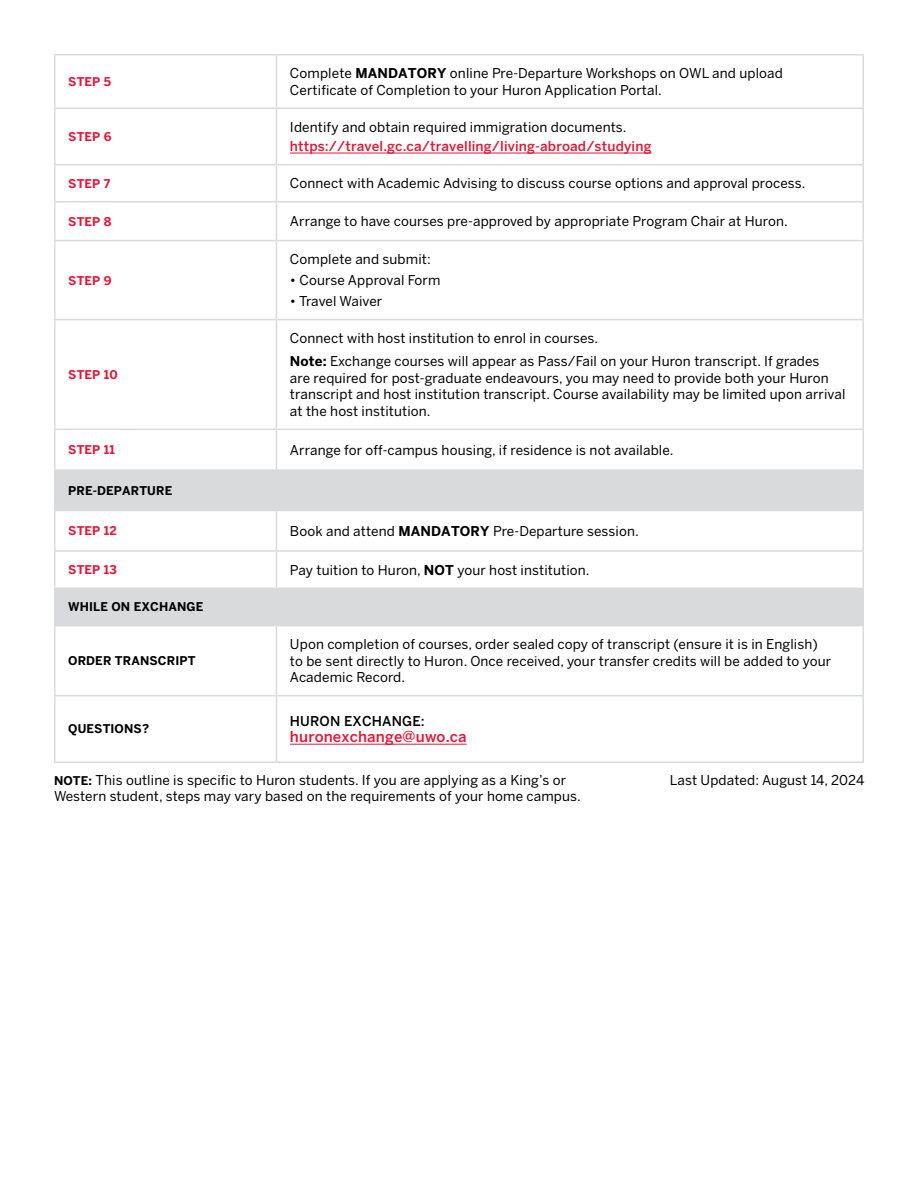
<style>
.page{position:relative;width:918px;height:1188px;background:#fff}
.page>*{position:absolute;margin:0;border:0;box-sizing:border-box;transform-origin:0 0}
.t1{font:500 15px "Benton Sans";letter-spacing:.01em;color:#e31838}
.t2{font:13.5px/16.5px "Benton Sans";letter-spacing:.01em;color:#000}
.t3{font:500 13.5px "Benton Sans";letter-spacing:.01em;color:#e31838}
.t4{font:500 13.5px "Benton Sans";letter-spacing:.01em;color:#000}
.t5{font:700 12px "Benton Sans";letter-spacing:.01em;color:#000}
.t6{font:700 12px "Benton Sans";letter-spacing:.01em;color:#e31838}
.s1{font-weight:700}
.s2{font-weight:700;font-size:12px}
</style>
<div class="page">
<svg style="left:56px;top:471px;width:806px;height:154px;fill:#d9dadc"></svg>
<hr style="left:54px;top:55px;width:2px;height:52px;background:#d9dadc">
<hr style="left:276px;top:55px;width:1px;height:52px;background:#d9dadc">
<hr style="left:862px;top:55px;width:2px;height:52px;background:#d9dadc">
<hr style="left:54px;top:109px;width:2px;height:55px;background:#d9dadc">
<hr style="left:276px;top:109px;width:1px;height:55px;background:#d9dadc">
<hr style="left:862px;top:109px;width:2px;height:55px;background:#d9dadc">
<hr style="left:54px;top:165px;width:2px;height:36px;background:#d9dadc">
<hr style="left:276px;top:165px;width:1px;height:36px;background:#d9dadc">
<hr style="left:862px;top:165px;width:2px;height:36px;background:#d9dadc">
<hr style="left:54px;top:201px;width:222px;height:1px;background:#d9dadc">
<hr style="left:54px;top:202px;width:2px;height:38px;background:#d9dadc">
<hr style="left:276px;top:201px;width:588px;height:1px;background:#d9dadc">
<hr style="left:276px;top:202px;width:1px;height:38px;background:#d9dadc">
<hr style="left:862px;top:202px;width:2px;height:38px;background:#d9dadc">
<hr style="left:54px;top:240px;width:222px;height:1px;background:#d9dadc">
<hr style="left:54px;top:241px;width:2px;height:78px;background:#d9dadc">
<hr style="left:276px;top:240px;width:588px;height:1px;background:#d9dadc">
<hr style="left:276px;top:241px;width:1px;height:78px;background:#d9dadc">
<hr style="left:862px;top:241px;width:2px;height:78px;background:#d9dadc">
<hr style="left:54px;top:319px;width:222px;height:1px;background:#d9dadc">
<hr style="left:54px;top:320px;width:2px;height:109px;background:#d9dadc">
<hr style="left:276px;top:319px;width:588px;height:1px;background:#d9dadc">
<hr style="left:276px;top:320px;width:1px;height:109px;background:#d9dadc">
<hr style="left:862px;top:320px;width:2px;height:109px;background:#d9dadc">
<hr style="left:54px;top:429px;width:222px;height:1px;background:#d9dadc">
<hr style="left:54px;top:430px;width:2px;height:39px;background:#d9dadc">
<hr style="left:276px;top:429px;width:588px;height:1px;background:#d9dadc">
<hr style="left:276px;top:430px;width:1px;height:39px;background:#d9dadc">
<hr style="left:862px;top:430px;width:2px;height:39px;background:#d9dadc">
<hr style="left:54px;top:469px;width:222px;height:2px;background:#d9dadc">
<hr style="left:54px;top:471px;width:2px;height:39px;background:#d9dadc">
<hr style="left:276px;top:469px;width:588px;height:2px;background:#d9dadc">
<hr style="left:276px;top:471px;width:1px;height:39px;background:#d9dadc">
<hr style="left:862px;top:471px;width:2px;height:39px;background:#d9dadc">
<hr style="left:54px;top:510px;width:222px;height:1px;background:#d9dadc">
<hr style="left:54px;top:511px;width:2px;height:39px;background:#d9dadc">
<hr style="left:276px;top:510px;width:588px;height:1px;background:#d9dadc">
<hr style="left:276px;top:511px;width:1px;height:39px;background:#d9dadc">
<hr style="left:862px;top:511px;width:2px;height:39px;background:#d9dadc">
<hr style="left:54px;top:550px;width:222px;height:2px;background:#d9dadc">
<hr style="left:54px;top:552px;width:2px;height:36px;background:#d9dadc">
<hr style="left:276px;top:550px;width:588px;height:2px;background:#d9dadc">
<hr style="left:276px;top:552px;width:1px;height:36px;background:#d9dadc">
<hr style="left:862px;top:552px;width:2px;height:36px;background:#d9dadc">
<hr style="left:54px;top:588px;width:222px;height:1px;background:#d9dadc">
<hr style="left:54px;top:589px;width:2px;height:36px;background:#d9dadc">
<hr style="left:276px;top:588px;width:588px;height:1px;background:#d9dadc">
<hr style="left:276px;top:589px;width:1px;height:36px;background:#d9dadc">
<hr style="left:862px;top:589px;width:2px;height:36px;background:#d9dadc">
<hr style="left:54px;top:625px;width:222px;height:1px;background:#d9dadc">
<hr style="left:54px;top:626px;width:2px;height:69px;background:#d9dadc">
<hr style="left:276px;top:625px;width:588px;height:1px;background:#d9dadc">
<hr style="left:276px;top:626px;width:1px;height:69px;background:#d9dadc">
<hr style="left:862px;top:626px;width:2px;height:69px;background:#d9dadc">
<hr style="left:54px;top:695px;width:222px;height:1px;background:#d9dadc">
<hr style="left:54px;top:696px;width:2px;height:65px;background:#d9dadc">
<hr style="left:276px;top:695px;width:588px;height:1px;background:#d9dadc">
<hr style="left:276px;top:696px;width:1px;height:65px;background:#d9dadc">
<hr style="left:862px;top:696px;width:2px;height:65px;background:#d9dadc">
<hr style="left:54px;top:761px;width:222px;height:2px;background:#d9dadc">
<hr style="left:276px;top:761px;width:588px;height:2px;background:#d9dadc">
<hr style="left:54px;top:54px;width:222px;height:2px;background:#d9dadc">
<hr style="left:276px;top:54px;width:588px;height:2px;background:#d9dadc">
<hr style="left:54px;top:107px;width:222px;height:2px;background:#d9dadc">
<hr style="left:276px;top:107px;width:588px;height:2px;background:#d9dadc">
<hr style="left:54px;top:164px;width:222px;height:1px;background:#d9dadc">
<hr style="left:276px;top:164px;width:588px;height:1px;background:#d9dadc">
<hr style="left:290px;top:153px;width:362px;height:1px;background:#e31838">
<hr style="left:290px;top:744px;width:177px;height:1px;background:#e31838">
<p class="t6" style="left:68px;top:74px;width:44px">STEP 5</p>
<p class="t2" style="left:290px;top:65px;width:494px">Complete <span class="s1">MANDATORY</span> online Pre-Departure Workshops on OWL and upload<br>Certificate of Completion to your Huron Application Portal.</p>
<p class="t6" style="left:68px;top:129px;width:45px">STEP 6</p>
<p class="t2" style="left:290px;top:118px;width:338px">Identify and obtain required immigration documents.</p>
<p class="t3" style="left:290px;top:138px;width:363px">https://travel.gc.ca/travelling/living-abroad/studying</p>
<p class="t6" style="left:68px;top:176px;width:44px">STEP 7</p>
<p class="t2" style="left:290px;top:175px;width:517px">Connect with Academic Advising to discuss course options and approval process.</p>
<p class="t6" style="left:68px;top:214px;width:45px">STEP 8</p>
<p class="t2" style="left:290px;top:213px;width:499px">Arrange to have courses pre-approved by appropriate Program Chair at Huron.</p>
<p class="t6" style="left:68px;top:273px;width:45px">STEP 9</p>
<p class="t6" style="left:68px;top:367px;width:51px">STEP 10</p>
<p class="t2" style="left:290px;top:251px;width:142px">Complete and submit:</p>
<p class="t2" style="left:290px;top:272px;width:152px">• Course Approval Form</p>
<p class="t2" style="left:290px;top:293px;width:94px">• Travel Waiver</p>
<p class="t2" style="left:290px;top:326px;width:531px;line-height:23.2px">Connect with host institution to enrol in courses.<br><span class="s1">Note:</span> Exchange courses will appear as Pass/Fail on your Huron transcript. If grades</p>
<p class="t2" style="left:290px;top:370px;width:557px">are required for post-graduate endeavours, you may need to provide both your Huron transcript and host institution transcript. Course availability may be limited upon arrival at the host institution.</p>
<p class="t6" style="left:68px;top:443px;width:48px">STEP 11</p>
<p class="t2" style="left:290px;top:441px;width:385px">Arrange for off-campus housing, if residence is not available.</p>
<p class="t5" style="left:68px;top:483px;width:106px">PRE-DEPARTURE</p>
<p class="t6" style="left:68px;top:524px;width:50px">STEP 12</p>
<p class="t2" style="left:290px;top:522px;width:350px">Book and attend <span class="s1">MANDATORY</span> Pre-Departure session.</p>
<p class="t6" style="left:68px;top:563px;width:50px">STEP 13</p>
<p class="t2" style="left:290px;top:561px;width:301px">Pay tuition to Huron, <span class="s1">NOT</span> your host institution.</p>
<p class="t5" style="left:68px;top:600px;width:137px">WHILE ON EXCHANGE</p>
<p class="t5" style="left:68px;top:654px;width:129px">ORDER TRANSCRIPT</p>
<p class="t2" style="left:290px;top:636px;width:543px">Upon completion of courses, order sealed copy of transcript (ensure it is in English) to be sent directly to Huron. Once received, your transfer credits will be added to your<br>Academic Record.</p>
<p class="t4" style="left:290px;top:713px;width:136px">HURON EXCHANGE:</p>
<p class="t1" style="left:290px;top:728px;width:178px">huronexchange@uwo.ca</p>
<p class="t2" style="left:54px;top:771px;width:514px"><span class="s2">NOTE:</span> This outline is specific to Huron students. If you are applying as a King’s or</p>
<p class="t2" style="left:670px;top:771px;width:196px">Last Updated: August 14, 2024</p>
<p class="t2" style="left:54px;top:788px;width:528px">Western student, steps may vary based on the requirements of your home campus.</p>
<p class="t5" style="left:68px;top:722px;width:82px">QUESTIONS?</p>
</div>
